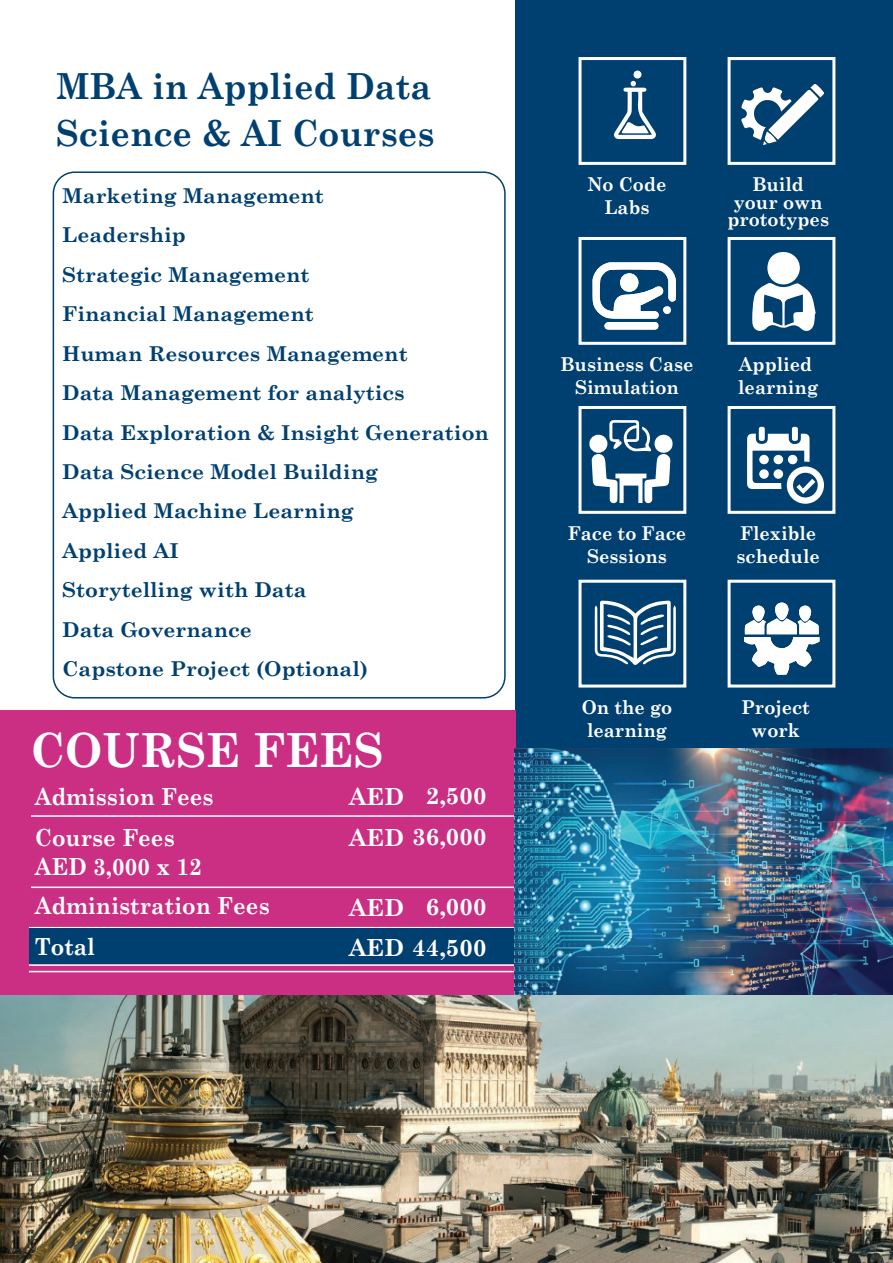
<style>
.page{position:relative;width:893px;height:1263px;background:#fff}
.page>*{position:absolute;margin:0;border:0;box-sizing:border-box;transform-origin:0 0}
.t1{font:700 47.25px "Century Schoolbook";color:#fff;scale:.95 1}
.t2{font:700 36px/46.2px "Century Schoolbook";color:#004071;scale:.95 1}
.t3{font:700 23.55px/40.3px "Century Schoolbook";color:#fff;scale:.94 1}
.t4{font:700 23.55px/40.3px "Century Schoolbook";color:#fff}
.t5{font:700 20.55px/39.5px "Century Schoolbook";color:#004071}
.t6{font:700 19.05px/23px "Century Schoolbook";color:#fff;text-align:center;scale:.95 1}
</style>
<div class="page">
<div style="left:515px;top:0;width:378px;height:781px;background:#004071"></div>
<div style="left:0;top:710px;width:516px;height:286px;background:#ca2f84"></div>
<hr style="left:31px;top:815px;width:489px;height:2px;background:#fff">
<hr style="left:31px;top:886px;width:489px;height:2px;background:#fff">
<hr style="left:29px;top:927px;width:489px;height:1px;background:#fff">
<hr style="left:29px;top:964px;width:489px;height:2px;background:#fff">
<hr style="left:29px;top:971px;width:489px;height:1px;background:#fff">
<div style="left:29px;top:928px;width:489px;height:36px;background:#004071"></div>
<div style="left:578px;top:57px;width:108px;height:108px;border:3px solid #fff"></div>
<div style="left:728px;top:57px;width:107px;height:108px;border:3px solid #fff"></div>
<div style="left:578px;top:237px;width:108px;height:108px;border:3px solid #fff"></div>
<div style="left:728px;top:237px;width:107px;height:108px;border:3px solid #fff"></div>
<div style="left:578px;top:406px;width:108px;height:108px;border:3px solid #fff"></div>
<div style="left:728px;top:406px;width:107px;height:108px;border:3px solid #fff"></div>
<div style="left:578px;top:580px;width:108px;height:107px;border:3px solid #fff"></div>
<div style="left:728px;top:580px;width:107px;height:107px;border:3px solid #fff"></div>
<div style="left:633px;top:71px;width:8px;height:8px;background:#fff;border-radius:50%"></div>
<svg style="left:614px;top:81px;width:42px;height:58px"></svg>
<svg style="left:741px;top:84px;width:83px;height:61px"></svg>
<svg style="left:592px;top:262px;width:84px;height:68px"></svg>
<div style="left:620px;top:273px;width:18px;height:19px;background:#fff;border-radius:50%"></div>
<div style="left:663px;top:306px;width:8px;height:8px;background:#fff;border-radius:50%"></div>
<svg style="left:589px;top:420px;width:81px;height:84px"></svg>
<div style="left:654px;top:434px;width:19px;height:19px;background:#fff;border-radius:50%"></div>
<svg style="left:747px;top:427px;width:77px;height:77px"></svg>
<svg style="left:744px;top:602px;width:75px;height:73px"></svg>
<svg style="left:595px;top:600px;width:81px;height:65px"></svg>
<svg style="left:752px;top:283px;width:64px;height:48px"></svg>
<div style="left:767px;top:252px;width:33px;height:33px;background:#fff;border-radius:50%"></div>
<div style="left:53px;top:171px;width:453px;height:527px;border:2px solid #004071;border-radius:21px"></div>
<img style="left:515px;top:749px;width:378px;height:246px">
<img style="left:0;top:995px;width:893px;height:268px">
<h2 class="t2" style="left:56px;top:62px;width:400px">MBA in Applied Data<br>Science &amp; AI Courses</h2>
<p class="t5" style="left:62px;top:175px;width:428px">Marketing Management<br>Leadership<br>Strategic Management<br>Financial Management<br>Human Resources Management<br>Data Management for analytics<br>Data Exploration &amp; Insight Generation<br>Data Science Model Building<br>Applied Machine Learning<br>Applied AI<br>Storytelling with Data<br>Data Governance<br>Capstone Project (Optional)</p>
<h1 class="t1" style="left:30px;top:714px;width:374px">COURSE FEES</h1>
<p class="t3" style="left:35px;top:775px;width:192px;line-height:41px">Admission Fees<br>Course Fees</p>
<p class="t3" style="left:35px;top:845px;width:251px">AED 3,000 x 12<br>Administration Fees<br>Total</p>
<p class="t4" style="left:349px;top:775px;width:139px">AED<br>AED 36,000</p>
<p class="t4" style="left:426px;top:774px;width:62px">2,500</p>
<p class="t4" style="left:349px;top:886px;width:139px">AED<br>AED 44,500</p>
<p class="t4" style="left:426px;top:885px;width:62px">6,000</p>
<p class="t6" style="left:587px;top:172px;width:85px">No Code<br>Labs</p>
<p class="t6" style="left:727px;top:175px;width:109px;line-height:17.4px">Build<br>your own prototypes</p>
<p class="t6" style="left:560px;top:352px;width:142px">Business Case<br>Simulation</p>
<p class="t6" style="left:738px;top:352px;width:86px;text-align:left">Applied learning</p>
<p class="t6" style="left:568px;top:521px;width:126px">Face to Face<br>Sessions</p>
<p class="t6" style="left:737px;top:521px;width:89px;text-align:left">Flexible schedule</p>
<p class="t6" style="left:582px;top:694px;width:97px;text-align:left">On the go learning</p>
<p class="t6" style="left:741px;top:695px;width:74px">Project work</p>
</div>
